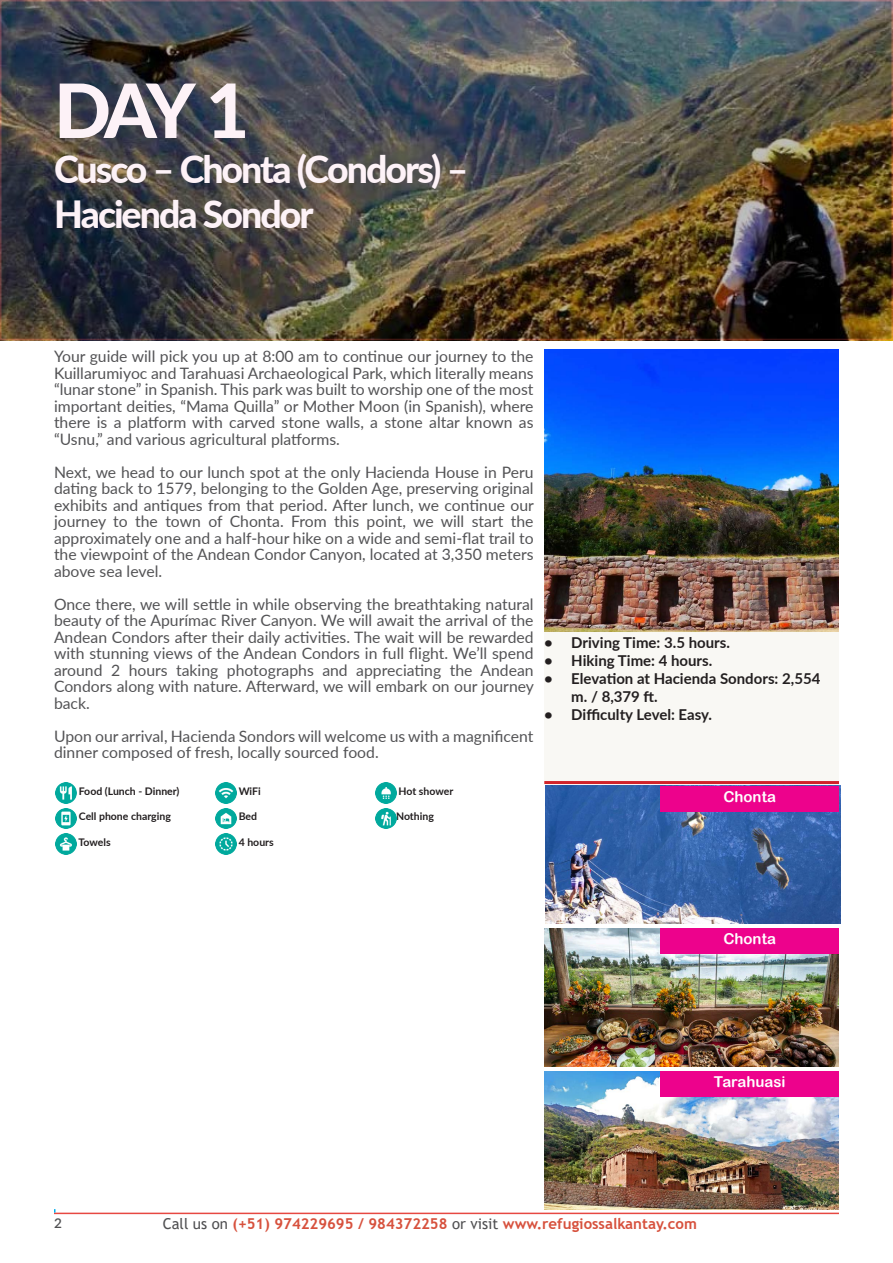
<style>
.page{position:relative;width:893px;height:1263px;background:#fff}
.page>*{position:absolute;margin:0;border:0;box-sizing:border-box;transform-origin:0 0}
.t1{font:800 75px "Lato";color:#fdf2f7}
.t2{font:800 37.5px/45px "Lato";letter-spacing:-.055em;color:#fdf2f7}
.t3{font:15.75px/16.5px "Lato";color:#535355;text-align:justify}
.t4{font:700 15px/18px "Lato";color:#231f20}
.t5{font:700 15px "Trebuchet MS";color:#d7513d}
.t6{font:15px "Arial Rounded MT Bold";color:#fff}
.t7{font:600 13.5px "Lato";color:#505052}
.t8{font:700 10.5px "Lato";color:#231f20}
.s1{font-weight:400;color:#505052}
</style>
<div class="page">
<div style="left:544px;top:542px;width:295px;height:239px;background:#f9f8f4"></div>
<hr style="left:544px;top:781px;width:295px;height:3px;background:#d1232a">
<img style="left:0;top:0;width:893px;height:340px">
<img style="left:546px;top:786px;width:294px;height:138px">
<img style="left:544px;top:929px;width:295px;height:138px">
<img style="left:544px;top:1071px;width:295px;height:138px">
<div style="left:660px;top:786px;width:179px;height:25px;background:#ed028c"></div>
<div style="left:660px;top:929px;width:179px;height:25px;background:#ed028c"></div>
<div style="left:660px;top:1071px;width:179px;height:25px;background:#ed028c"></div>
<hr style="left:54px;top:1212px;width:785px;height:2px;background:#e74842">
<img style="left:56px;top:782px;width:20px;height:21px">
<img style="left:56px;top:808px;width:20px;height:21px">
<img style="left:56px;top:834px;width:20px;height:20px">
<img style="left:215px;top:782px;width:21px;height:21px">
<img style="left:215px;top:808px;width:21px;height:21px">
<img style="left:215px;top:834px;width:21px;height:20px">
<img style="left:375px;top:782px;width:21px;height:21px">
<img style="left:375px;top:808px;width:21px;height:21px">
<img style="left:544px;top:349px;width:295px;height:282px">
<p class="t1" style="left:54px;top:55px;width:197px">DAY 1</p>
<p class="t2" style="left:54px;top:145px;width:416px">Cusco – Chonta (Condors) –<br>Hacienda Sondor</p>
<p class="t3" style="left:54px;top:347px;width:481px">Your guide will pick you up at 8:00 am to continue our journey to the Kuillarumiyoc and Tarahuasi Archaeological Park, which literally means “lunar stone” in Spanish. This park was built to worship one of the most important deities, “Mama Quilla” or Mother Moon (in Spanish), where there is a platform with carved stone walls, a stone altar known as “Usnu,” and various agricultural platforms.</p>
<p class="t3" style="left:54px;top:463px;width:481px">Next, we head to our lunch spot at the only Hacienda House in Peru dating back to 1579, belonging to the Golden Age, preserving original exhibits and antiques from that period. After lunch, we continue our journey to the town of Chonta. From this point, we will start the approximately one and a half-hour hike on a wide and semi-flat trail to the viewpoint of the Andean Condor Canyon, located at 3,350 meters above sea level.</p>
<p class="t3" style="left:54px;top:595px;width:481px">Once there, we will settle in while observing the breathtaking natural beauty of the Apurímac River Canyon. We will await the arrival of the Andean Condors after their daily activities. The wait will be rewarded with stunning views of the Andean Condors in full flight. We’ll spend around 2 hours taking photographs and appreciating the Andean Condors along with nature. Afterward, we will embark on our journey back.</p>
<p class="t3" style="left:54px;top:727px;width:481px">Upon our arrival, Hacienda Sondors will welcome us with a magnificent dinner composed of fresh, locally sourced food.</p>
<p class="t8" style="left:79px;top:783px;width:102px">Food (Lunch - Dinner)</p>
<p class="t8" style="left:79px;top:809px;width:94px">Cell phone charging</p>
<p class="t8" style="left:79px;top:834px;width:34px">Towels</p>
<p class="t8" style="left:239px;top:783px;width:24px">WiFi</p>
<p class="t8" style="left:239px;top:809px;width:20px">Bed</p>
<p class="t8" style="left:239px;top:834px;width:37px">4 hours</p>
<p class="t8" style="left:399px;top:783px;width:56px">Hot shower</p>
<p class="t8" style="left:396px;top:809px;width:39px">Nothing</p>
<p class="t4" style="left:544px;top:633px;width:187px">• Driving Time: 3.5 hours.</p>
<p class="t4" style="left:544px;top:651px;width:170px">• Hiking Time: 4 hours.</p>
<p class="t4" style="left:571px;top:669px;width:251px;text-indent:-27px">• Elevation at Hacienda Sondors: 2,554 m. / 8,379 ft.</p>
<p class="t4" style="left:544px;top:705px;width:169px">• Difficulty Level: Easy.</p>
<p class="t6" style="left:723px;top:787px;width:54px">Chonta</p>
<p class="t6" style="left:723px;top:930px;width:54px">Chonta</p>
<p class="t6" style="left:714px;top:1072px;width:73px">Tarahuasi</p>
<p class="t7" style="left:54px;top:1213px;width:9px">2</p>
<p class="t5" style="left:163px;top:1214px;width:536px"><span class="s1">Call us on</span> (+51) 974229695 / 984372258 <span class="s1">or visit</span> www.refugiossalkantay.com</p>
</div>
